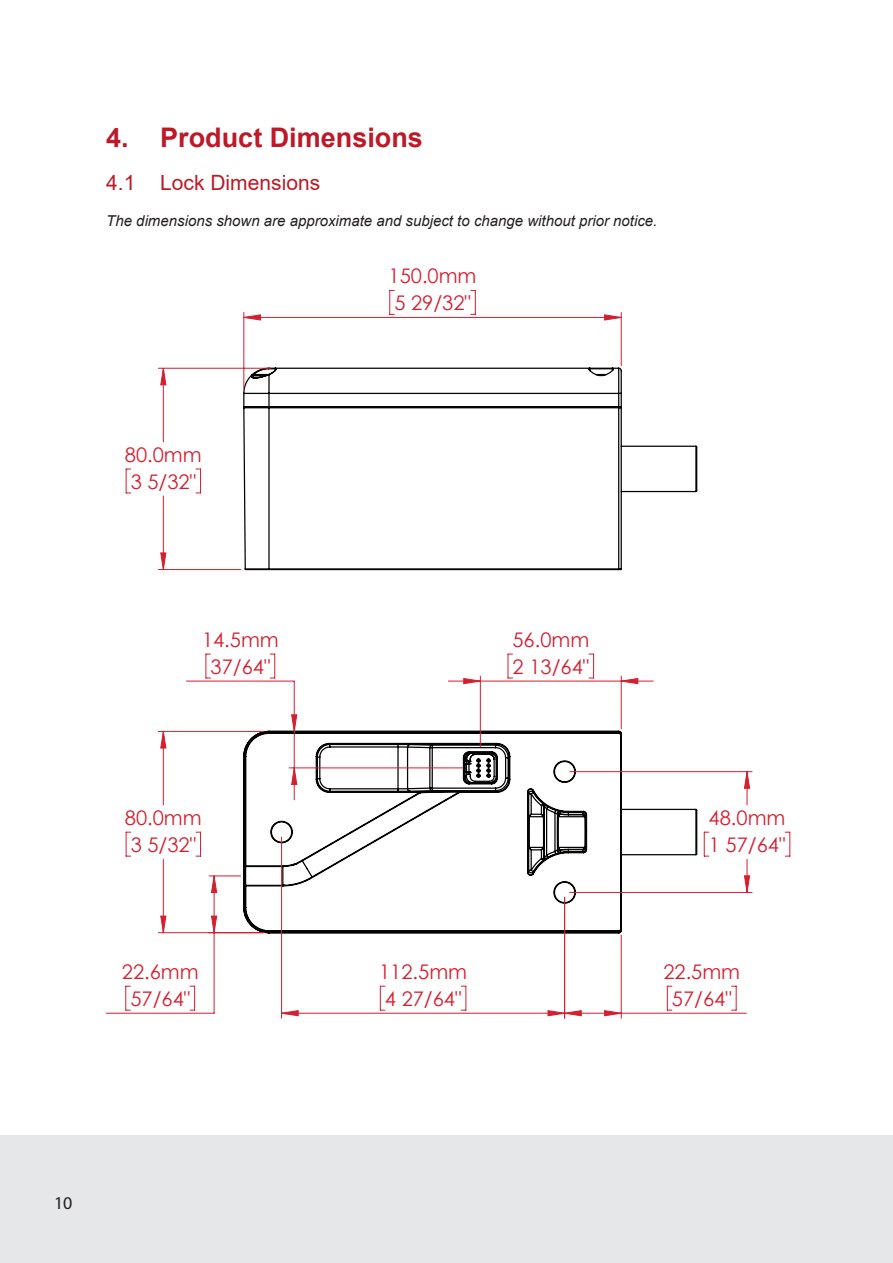
<style>
.page{position:relative;width:893px;height:1263px;background:#fff}
.page>*{position:absolute;margin:0;border:0;box-sizing:border-box;transform-origin:0 0}
.t1{font:700 27px "Arial";color:#bc1a28}
.t2{font:21px "Arial";color:#bc1a28}
.t3{font:20.1px/27px "Century Gothic";color:#d51f30}
.t4{font:18px "Myriad Pro";color:#231f20}
.t5{font:italic 15px "Arial";color:#231f20}
</style>
<div class="page">
<div style="left:0;top:1135px;width:893px;height:128px;background:#e6e7e9"></div>
<hr style="left:281px;top:837px;width:1px;height:181px;background:#d51f30">
<svg style="left:389px;top:290px;width:5px;height:25px"></svg>
<svg style="left:471px;top:290px;width:5px;height:25px"></svg>
<hr style="left:243px;top:312px;width:1px;height:76px;background:#d51f30">
<hr style="left:621px;top:312px;width:1px;height:54px;background:#d51f30">
<svg style="left:126px;top:468px;width:5px;height:25px"></svg>
<hr style="left:158px;top:569px;width:83px;height:1px;background:#d51f30">
<hr style="left:158px;top:368px;width:112px;height:1px;background:#d51f30">
<svg style="left:126px;top:832px;width:5px;height:25px"></svg>
<hr style="left:158px;top:932px;width:106px;height:1px;background:#d51f30">
<hr style="left:158px;top:731px;width:106px;height:1px;background:#d51f30">
<svg style="left:785px;top:832px;width:5px;height:25px"></svg>
<hr style="left:570px;top:892px;width:182px;height:1px;background:#d51f30">
<hr style="left:570px;top:771px;width:182px;height:1px;background:#d51f30">
<hr style="left:564px;top:897px;width:1px;height:121px;background:#d51f30">
<hr style="left:621px;top:935px;width:1px;height:83px;background:#d51f30">
<svg style="left:125px;top:986px;width:5px;height:25px"></svg>
<hr style="left:106px;top:1013px;width:108px;height:1px;background:#d51f30">
<svg style="left:161px;top:315px;width:589px;height:701px"></svg>
<svg style="left:291px;top:654px;width:348px;height:131px"></svg>
<h1 class="t1" style="left:106px;top:119px;width:318px">4. Product Dimensions</h1>
<p class="t2" style="left:106px;top:169px;width:215px">4.1 Lock Dimensions</p>
<p class="t5" style="left:106px;top:211px;width:553px">The dimensions shown are approximate and subject to change without prior notice.</p>
<p class="t3" style="left:389px;top:262px;width:89px">150.0mm<br>5 29/32"</p>
<p class="t3" style="left:125px;top:440px;width:78px">80.0mm<br>3 5/32"</p>
<p class="t3" style="left:202px;top:625px;width:78px;text-align:center">14.5mm<br>37/64"</p>
<p class="t3" style="left:512px;top:625px;width:78px">56.0mm<br>2 13/64"</p>
<p class="t3" style="left:125px;top:804px;width:78px">80.0mm<br>3 5/32"</p>
<p class="t3" style="left:709px;top:804px;width:78px">48.0mm<br>1 57/64"</p>
<p class="t3" style="left:122px;top:958px;width:78px;text-align:center">22.6mm<br>57/64"</p>
<p class="t3" style="left:379px;top:958px;width:89px">112.5mm<br>4 27/64"</p>
<p class="t3" style="left:663px;top:958px;width:78px;text-align:center">22.5mm<br>57/64"</p>
<p class="t4" style="left:54px;top:1192px;width:20px">10</p>
</div>
